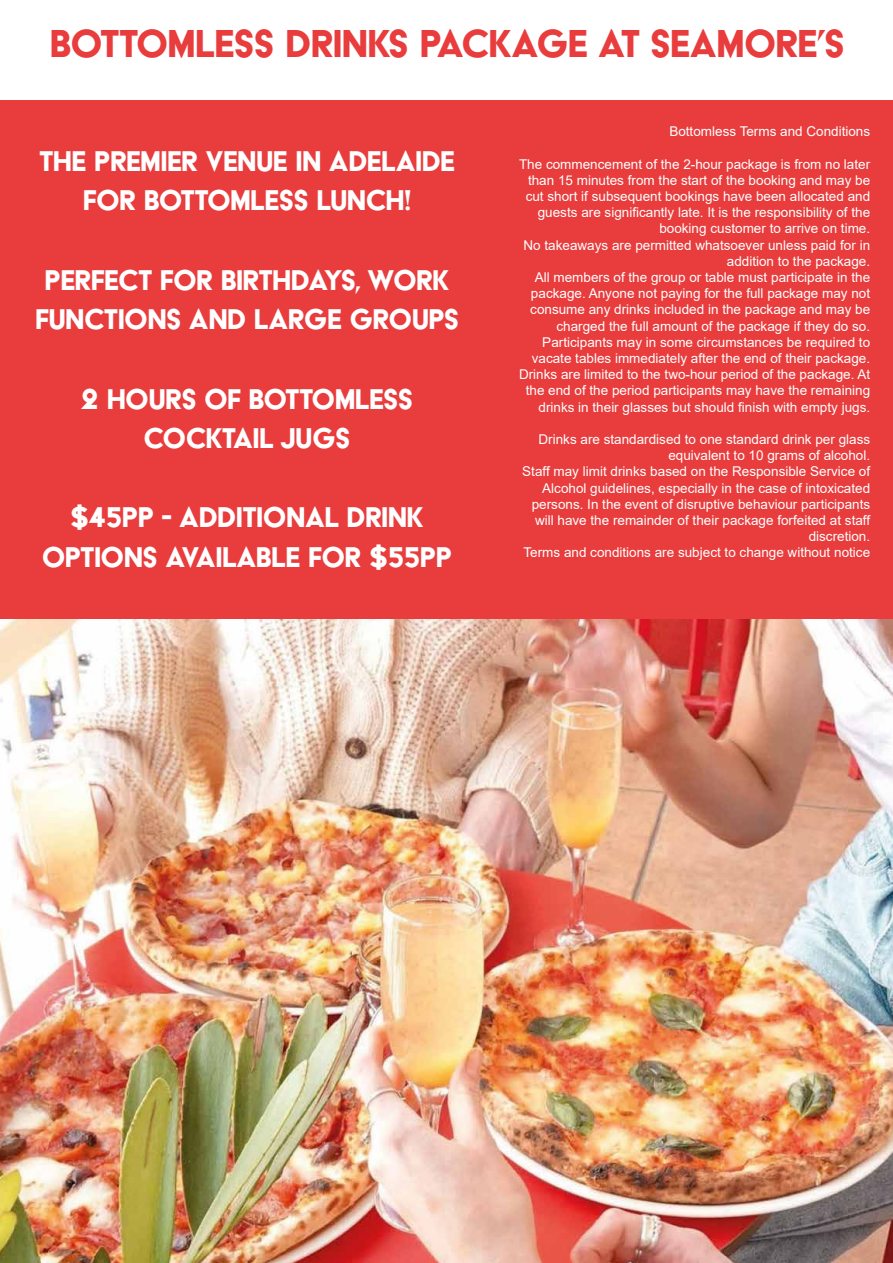
<style>
.page{position:relative;width:893px;height:1263px;background:#e83c3d}
.page>*{position:absolute;margin:0;border:0;box-sizing:border-box;transform-origin:0 0}
.t1{font:45px "Acier BAT Display Solid";color:#e83c3d}
.t2{font:33px/39.6px "Acier BAT Display Solid";color:#fff;text-align:center}
.t3{font:13.5px/16.2px "Arial";color:#fff;text-align:right}
</style>
<div class="page">
<div style="left:0;top:0;width:893px;height:99px;background:#fff"></div>
<img style="left:0;top:619px;width:893px;height:644px">
<h1 class="t1" style="left:50px;top:20px;width:796px">BOTTOMLESS DRINKS PACKAGE AT SEAMORE’S</h1>
<h2 class="t2" style="left:39px;top:141px;width:417px">THE PREMIER VENUE IN ADELAIDE<br>FOR BOTTOMLESS LUNCH!</h2>
<h2 class="t2" style="left:35px;top:260px;width:425px;text-align:left">PERFECT FOR BIRTHDAYS, WORK<br>FUNCTIONS AND LARGE GROUPS</h2>
<h2 class="t2" style="left:81px;top:378px;width:333px">2 HOURS OF BOTTOMLESS<br>COCKTAIL JUGS</h2>
<h2 class="t2" style="left:42px;top:497px;width:411px">$45PP - ADDITIONAL DRINK<br>OPTIONS AVAILABLE FOR $55PP</h2>
<p class="t3" style="left:669px;top:123px;width:202px">Bottomless Terms and Conditions</p>
<p class="t3" style="left:519px;top:156px;width:353px">The commencement of the 2-hour package is from no later than 15 minutes from the start of the booking and may be cut short if subsequent bookings have been allocated and guests are significantly late. It is the responsibility of the booking customer to arrive on time.<br>No takeaways are permitted whatsoever unless paid for in addition to the package.<br>All members of the group or table must participate in the package. Anyone not paying for the full package may not consume any drinks included in the package and may be charged the full amount of the package if they do so.<br>Participants may in some circumstances be required to vacate tables immediately after the end of their package.<br>Drinks are limited to the two-hour period of the package. At the end of the period participants may have the remaining drinks in their glasses but should finish with empty jugs.</p>
<p class="t3" style="left:522px;top:431px;width:349px">Drinks are standardised to one standard drink per glass equivalent to 10 grams of alcohol.<br>Staff may limit drinks based on the Responsible Service of Alcohol guidelines, especially in the case of intoxicated persons. In the event of disruptive behaviour participants will have the remainder of their package forfeited at staff discretion.<br>Terms and conditions are subject to change without notice</p>
</div>
